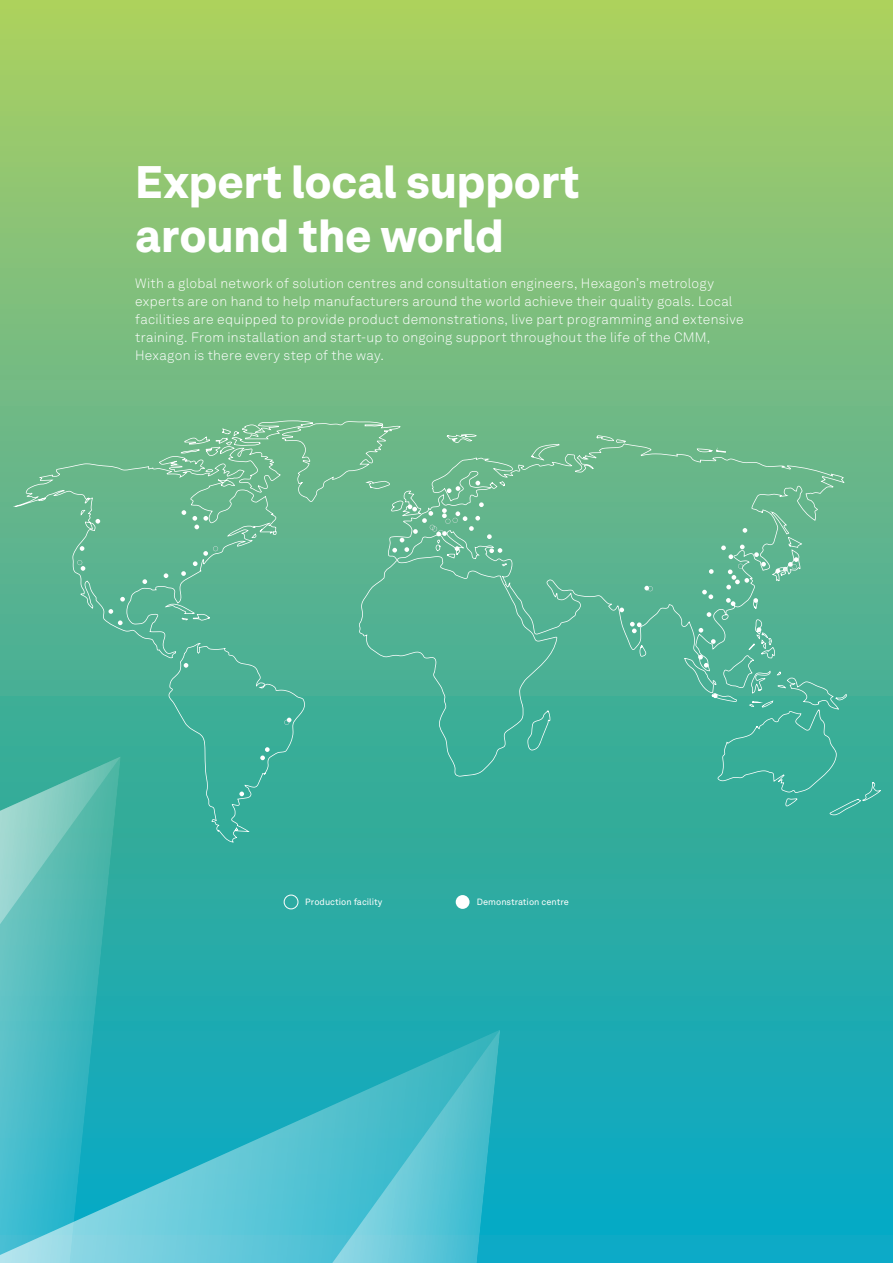
<style>
.page{position:relative;width:893px;height:1263px;background:#fff}
.page>*{position:absolute;margin:0;border:0;box-sizing:border-box;transform-origin:0 0}
.t1{font:900 45px/54px "Hexagon Akkurat";letter-spacing:-.005em;color:#fff}
.t2{font:300 13.5px/18px "Hexagon Akkurat";letter-spacing:.02em;color:#fff}
.t3{font:9px "Hexagon Akkurat";color:#fff}
</style>
<div class="page">
<div style="left:0;top:0;width:893px;height:1263px;background:linear-gradient(to bottom,#a8c962,#00a2c4)"></div>
<svg style="left:121px;top:1029px;width:379px;height:234px;background:#3db9c9"></svg>
<svg style="left:0;top:756px;width:121px;height:507px;background:#49bbc1"></svg>
<svg style="left:13px;top:420px;width:868px;height:422px;background:#52b394"></svg>
<svg style="left:475px;top:481px;width:5px;height:4px"></svg>
<svg style="left:447px;top:486px;width:13px;height:7px"></svg>
<svg style="left:392px;top:502px;width:110px;height:51px;background:#73bd9a"></svg>
<svg style="left:709px;top:569px;width:5px;height:5px"></svg>
<svg style="left:698px;top:655px;width:11px;height:13px"></svg>
<svg style="left:713px;top:693px;width:5px;height:5px"></svg>
<svg style="left:619px;top:608px;width:5px;height:4px"></svg>
<svg style="left:630px;top:622px;width:12px;height:11px"></svg>
<svg style="left:644px;top:586px;width:9px;height:5px"></svg>
<svg style="left:711px;top:639px;width:5px;height:5px"></svg>
<svg style="left:753px;top:598px;width:5px;height:5px"></svg>
<svg style="left:757px;top:627px;width:4px;height:5px"></svg>
<svg style="left:699px;top:628px;width:4px;height:5px"></svg>
<svg style="left:776px;top:557px;width:22px;height:16px"></svg>
<svg style="left:707px;top:612px;width:4px;height:5px"></svg>
<svg style="left:743px;top:528px;width:4px;height:5px"></svg>
<svg style="left:726px;top:598px;width:9px;height:8px"></svg>
<svg style="left:721px;top:545px;width:45px;height:44px;background:#70bd9e"></svg>
<svg style="left:702px;top:590px;width:11px;height:9px"></svg>
<svg style="left:96px;top:519px;width:4px;height:5px"></svg>
<svg style="left:181px;top:571px;width:5px;height:5px"></svg>
<svg style="left:164px;top:573px;width:4px;height:5px"></svg>
<svg style="left:193px;top:546px;width:25px;height:20px"></svg>
<svg style="left:80px;top:546px;width:4px;height:5px"></svg>
<svg style="left:77px;top:560px;width:8px;height:11px"></svg>
<svg style="left:142px;top:579px;width:5px;height:5px"></svg>
<svg style="left:120px;top:597px;width:5px;height:4px"></svg>
<svg style="left:109px;top:609px;width:4px;height:5px"></svg>
<svg style="left:118px;top:620px;width:5px;height:5px"></svg>
<svg style="left:192px;top:516px;width:16px;height:13px"></svg>
<svg style="left:182px;top:510px;width:4px;height:5px"></svg>
<svg style="left:184px;top:663px;width:4px;height:5px"></svg>
<svg style="left:284px;top:718px;width:7px;height:7px"></svg>
<svg style="left:260px;top:747px;width:10px;height:13px"></svg>
<svg style="left:239px;top:791px;width:5px;height:5px"></svg>
<div style="left:456px;top:895px;width:14px;height:14px;background:#fff;border-radius:50%"></div>
<div style="left:284px;top:895px;width:14px;height:14px;border:1px solid #fff;border-radius:50%"></div>
<h1 class="t1" style="left:135px;top:152px;width:446px">Expert local support around the world</h1>
<p class="t2" style="left:135px;top:273px;width:610px">With a global network of solution centres and consultation engineers, Hexagon’s metrology experts are on hand to help manufacturers around the world achieve their quality goals. Local facilities are equipped to provide product demonstrations, live part programming and extensive training. From installation and start-up to ongoing support throughout the life of the CMM, Hexagon is there every step of the way.</p>
<p class="t3" style="left:305px;top:895px;width:79px">Production facility</p>
<p class="t3" style="left:477px;top:895px;width:94px">Demonstration centre</p>
</div>
